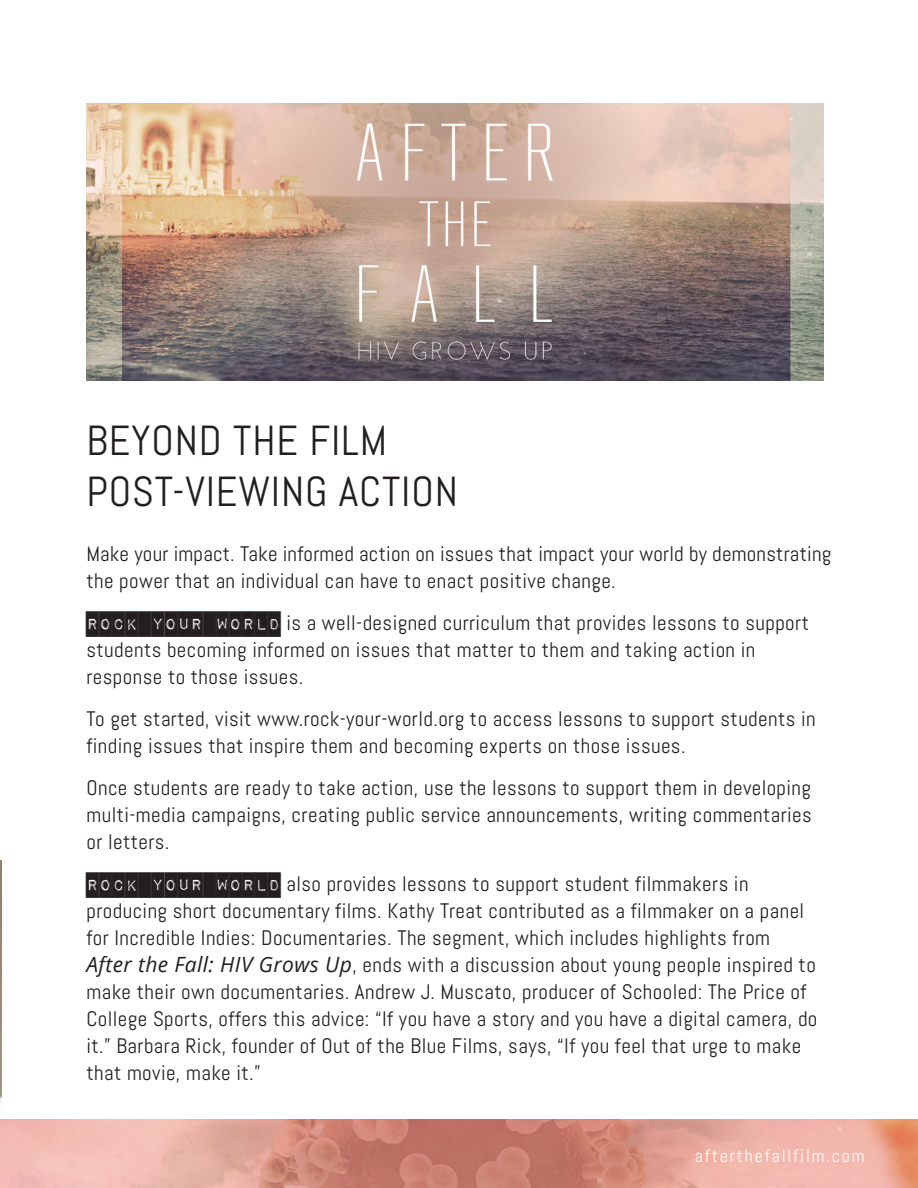
<style>
.page{position:relative;width:918px;height:1188px;background:#fff}
.page>*{position:absolute;margin:0;border:0;box-sizing:border-box;transform-origin:0 0}
.t1{font:42px/50.4px "Abel";letter-spacing:.02em;color:#231f20}
.t2{font:21px/27px "Abel";letter-spacing:.02em;color:#231f20}
.t3{font:18px "Abel";letter-spacing:.1em;color:#fff}
.s1{font-family:"Impact Label"}
.s2{font-family:"Open Sans";font-style:italic}
</style>
<div class="page">
<img style="left:86px;top:104px;width:738px;height:276px">
<img style="left:0;top:861px;width:1px;height:242px">
<img style="left:0;top:1119px;width:918px;height:69px">
<h1 class="t1" style="left:86px;top:416px;width:373px">BEYOND THE FILM<br>POST-VIEWING ACTION</h1>
<p class="t2" style="left:86px;top:541px;width:746px">Make your impact. Take informed action on issues that impact your world by demonstrating the power that an individual can have to enact positive change.</p>
<p class="t2" style="left:86px;top:610px;width:724px"><span class="s1">ROCK YOUR WORLD</span> is a well-designed curriculum that provides lessons to support students becoming informed on issues that matter to them and taking action in response to those issues.</p>
<p class="t2" style="left:86px;top:706px;width:731px">To get started, visit www.rock-your-world.org to access lessons to support students in finding issues that inspire them and becoming experts on those issues.</p>
<p class="t2" style="left:86px;top:775px;width:727px;text-align:justify">Once students are ready to take action, use the lessons to support them in developing multi-media campaigns, creating public service announcements, writing commentaries or letters.</p>
<p class="t2" style="left:86px;top:871px;width:733px"><span class="s1">ROCK YOUR WORLD</span> also provides lessons to support student filmmakers in producing short documentary films. Kathy Treat contributed as a filmmaker on a panel for Incredible Indies: Documentaries. The segment, which includes highlights from <span class="s2">After the Fall: HIV Grows Up</span>, ends with a discussion about young people inspired to make their own documentaries. Andrew J. Muscato, producer of Schooled: The Price of College Sports, offers this advice: “If you have a story and you have a digital camera, do it.” Barbara Rick, founder of Out of the Blue Films, says, “If you feel that urge to make that movie, make it.”</p>
<p class="t3" style="left:694px;top:1136px;width:171px">afterthefallfilm.com</p>
<p class="t3" style="left:695px;top:1145px;width:171px">afterthefallfilm.com</p>
</div>
